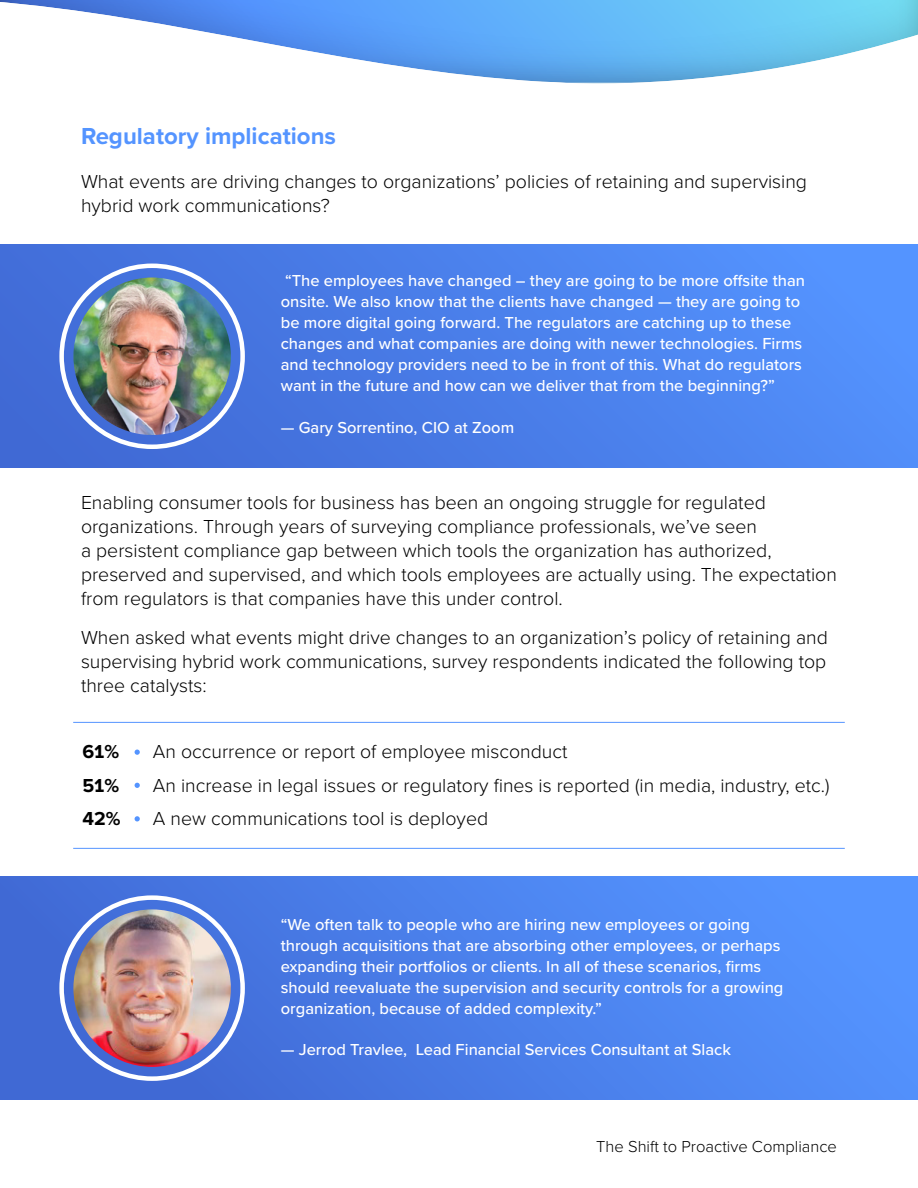
<style>
.page{position:relative;width:918px;height:1188px;background:#fff}
.page>*{position:absolute;margin:0;border:0;box-sizing:border-box;transform-origin:0 0}
.t1{font:700 24px "Proxima Nova";color:#5494ff}
.t2{font:300 19.5px/24px "Proxima Nova";color:#000}
.t3{font:700 19.5px "Proxima Nova";color:#000}
.t4{font:500 16.5px/21px "Proxima Nova";color:#fff}
.t5{font:300 16.5px "Proxima Nova";color:#000101}
</style>
<div class="page">
<div style="left:0;top:244px;width:918px;height:224px;background:linear-gradient(to right,#4970d5,#5090fd)"></div>
<div style="left:0;top:0;width:918px;height:84px;background:#58595b;opacity:.3"></div>
<div style="left:59px;top:264px;width:186px;height:185px;border:4px solid #fff;border-radius:50%"></div>
<img style="left:73px;top:278px;width:158px;height:157px;border-radius:79px">
<div style="left:0;top:877px;width:918px;height:223px;background:linear-gradient(to right,#496ed3,#5193ff)"></div>
<div style="left:59px;top:895px;width:186px;height:186px;border:4px solid #fff;border-radius:50%"></div>
<img style="left:73px;top:909px;width:158px;height:158px;border-radius:79px">
<svg style="left:135px;top:750px;width:5px;height:5px"></svg>
<svg style="left:135px;top:783px;width:5px;height:5px"></svg>
<svg style="left:135px;top:816px;width:5px;height:5px"></svg>
<hr style="left:73px;top:722px;width:772px;height:1px;background:#5494ff">
<hr style="left:73px;top:848px;width:772px;height:1px;background:#5494ff">
<p class="t1" style="left:81px;top:118px;width:257px">Regulatory implications</p>
<p class="t2" style="left:81px;top:168px;width:728px">What events are driving changes to organizations’ policies of retaining and supervising hybrid work communications?</p>
<p class="t4" style="left:281px;top:270px;width:526px">“The employees have changed – they are going to be more offsite than onsite. We also know that the clients have changed — they are going to be more digital going forward. The regulators are catching up to these changes and what companies are doing with newer technologies. Firms and technology providers need to be in front of this. What do regulators want in the future and how can we deliver that from the beginning?”</p>
<p class="t4" style="left:281px;top:416px;width:235px">— Gary Sorrentino, CIO at Zoom</p>
<p class="t2" style="left:81px;top:490px;width:757px">Enabling consumer tools for business has been an ongoing struggle for regulated organizations. Through years of surveying compliance professionals, we’ve seen<br>a persistent compliance gap between which tools the organization has authorized, preserved and supervised, and which tools employees are actually using. The expectation from regulators is that companies have this under control.</p>
<p class="t2" style="left:81px;top:624px;width:748px;text-align:justify">When asked what events might drive changes to an organization’s policy of retaining and supervising hybrid work communications, survey respondents indicated the following top three catalysts:</p>
<p class="t3" style="left:82px;top:737px;width:38px">61%</p>
<p class="t2" style="left:153px;top:739px;width:416px">An occurrence or report of employee misconduct</p>
<p class="t3" style="left:82px;top:771px;width:38px">51%</p>
<p class="t2" style="left:153px;top:772px;width:678px">An increase in legal issues or regulatory fines is reported (in media, industry, etc.)</p>
<p class="t3" style="left:82px;top:804px;width:40px">42%</p>
<p class="t2" style="left:153px;top:805px;width:337px">A new communications tool is deployed</p>
<p class="t4" style="left:281px;top:913px;width:504px">“We often talk to people who are hiring new employees or going through acquisitions that are absorbing other employees, or perhaps expanding their portfolios or clients. In all of these scenarios, firms should reevaluate the supervision and security controls for a growing organization, because of added complexity.”</p>
<p class="t4" style="left:281px;top:1039px;width:452px">— Jerrod Travlee, Lead Financial Services Consultant at Slack</p>
<p class="t5" style="left:596px;top:1135px;width:242px">The Shift to Proactive Compliance</p>
</div>
